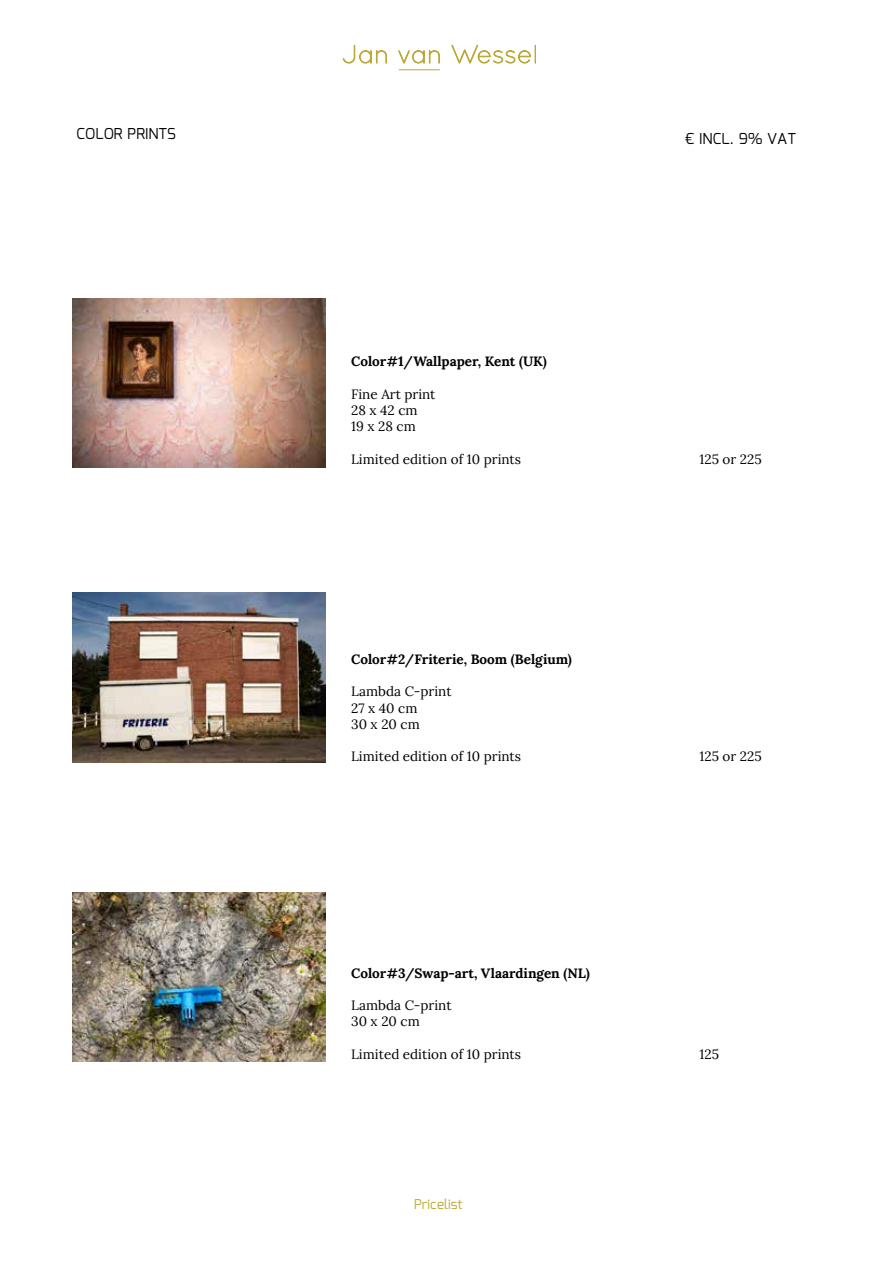
<style>
.page{position:relative;width:893px;height:1263px;background:#fff}
.page>*{position:absolute;margin:0;border:0;box-sizing:border-box;transform-origin:0 0}
.t1{font:15px "Mina";color:#000}
.t2{font:13.5px/16.2px "Lora";color:#000}
.t3{font:700 13.5px "Lora";color:#000}
.t4{font:13.5px "Mina";color:#bba936}
</style>
<div class="page">
<svg style="left:343px;top:45px;width:44px;height:18px"></svg>
<svg style="left:398px;top:50px;width:42px;height:14px"></svg>
<svg style="left:452px;top:45px;width:84px;height:19px"></svg>
<hr style="left:399px;top:69px;width:41px;height:1px;background:#bba937">
<img style="left:72px;top:299px;width:254px;height:169px">
<img style="left:72px;top:592px;width:254px;height:170px">
<img style="left:72px;top:892px;width:254px;height:170px">
<p class="t1" style="left:77px;top:125px;width:101px">COLOR PRINTS</p>
<p class="t1" style="left:685px;top:130px;width:112px">€ INCL. 9% VAT</p>
<p class="t3" style="left:351px;top:353px;width:197px">Color#1/Wallpaper, Kent (UK)</p>
<p class="t2" style="left:351px;top:386px;width:86px">Fine Art print<br>28 x 42 cm<br>19 x 28 cm</p>
<p class="t2" style="left:351px;top:450px;width:171px">Limited edition of 10 prints</p>
<p class="t2" style="left:699px;top:450px;width:64px">125 or 225</p>
<p class="t3" style="left:351px;top:650px;width:222px">Color#2/Friterie, Boom (Belgium)</p>
<p class="t2" style="left:351px;top:683px;width:102px">Lambda C-print<br>27 x 40 cm<br>30 x 20 cm</p>
<p class="t2" style="left:351px;top:748px;width:171px">Limited edition of 10 prints</p>
<p class="t2" style="left:699px;top:748px;width:64px">125 or 225</p>
<p class="t3" style="left:351px;top:964px;width:240px">Color#3/Swap-art, Vlaardingen (NL)</p>
<p class="t2" style="left:351px;top:997px;width:102px">Lambda C-print<br>30 x 20 cm</p>
<p class="t2" style="left:351px;top:1046px;width:171px">Limited edition of 10 prints</p>
<p class="t2" style="left:699px;top:1046px;width:21px">125</p>
<p class="t4" style="left:414px;top:1197px;width:50px">Pricelist</p>
</div>
